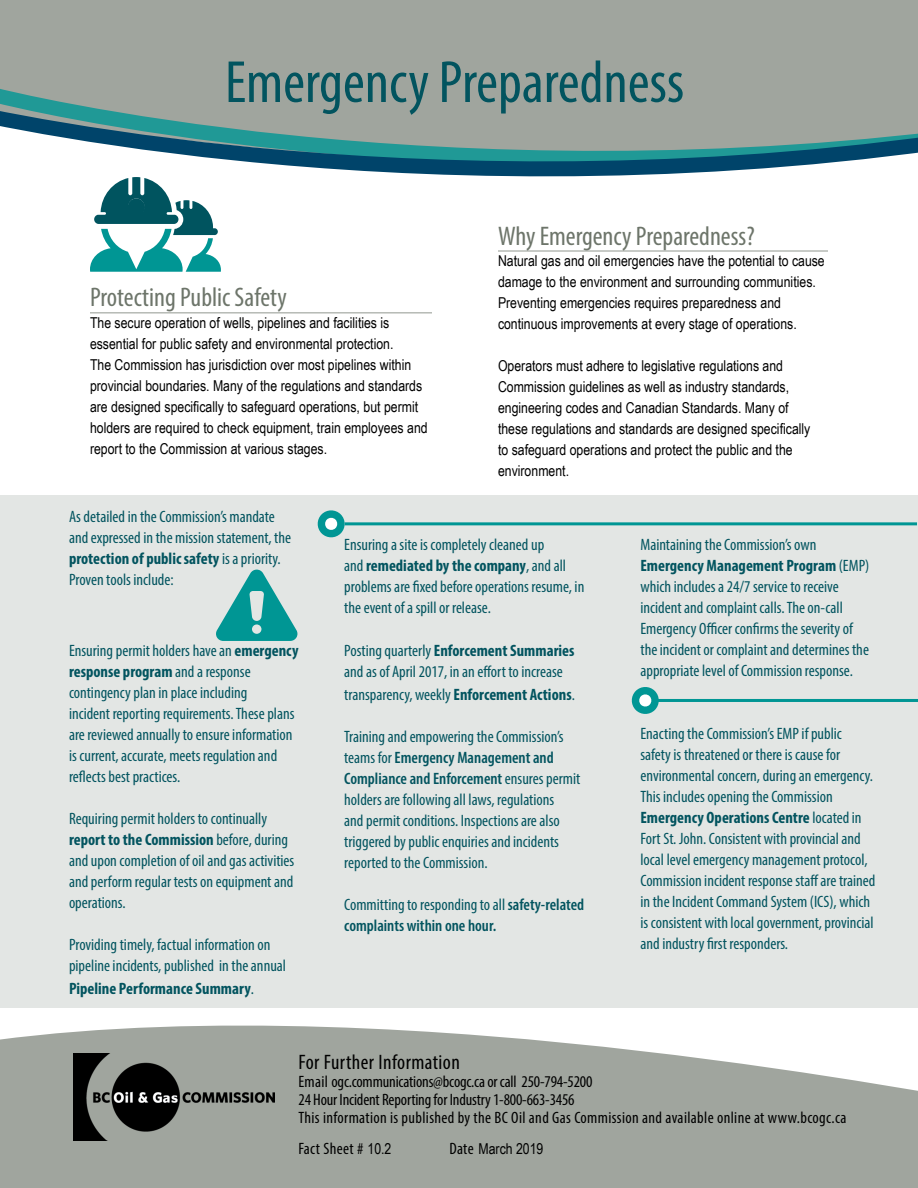
<style>
.page{position:relative;width:918px;height:1188px;background:#fff}
.page>*{position:absolute;margin:0;border:0;box-sizing:border-box;transform-origin:0 0}
.t1{font:condensed 60px "Myriad Pro";color:#02545f}
.t2{font:condensed 27px "Myriad Pro";color:#6d756a}
.t3{font:condensed 21px "Myriad Pro";letter-spacing:.02em;color:#000}
.t4{font:condensed 16.5px/21px "Myriad Pro";color:#02545f}
.t5{font:condensed 16.5px/18px "Myriad Pro";letter-spacing:.015em;color:#000}
.t6{font:600 condensed 16.5px/21px "Myriad Pro";color:#02545f}
.t7{font:700 condensed 16.5px "Myriad Pro";color:#02545f}
.t8{font:15px/21px "Arial Narrow";color:#000}
.s1{font-weight:700}
.s2{font-weight:400}
.s3{font-weight:600}
.s4{font-family:"Arial Narrow";font-stretch:normal;font-size:15px}
.s5{font-family:"Myriad Pro";font-stretch:condensed;font-size:16.5px}
</style>
<div class="page">
<div style="left:0;top:0;width:918px;height:23px;background:#a0a59e"></div>
<svg style="left:0;top:1025px;width:904px;height:163px;background:#abb0aa"></svg>
<svg style="left:0;top:23px;width:918px;height:154px;background:#8fa2a0"></svg>
<img style="left:73px;top:1053px;width:201px;height:87px">
<svg style="left:904px;top:1088px;width:14px;height:100px"></svg>
<hr style="left:917px;top:39px;width:1px;height:164px;background:#fff">
<div style="left:0;top:495px;width:918px;height:513px;background:#e3e6e4"></div>
<hr style="left:90px;top:312px;width:342px;height:2px;background:#b6bab5">
<svg style="left:90px;top:177px;width:131px;height:95px"></svg>
<div style="left:128px;top:198px;width:17px;height:18px;background:#00545f;border-radius:50%"></div>
<hr style="left:498px;top:250px;width:330px;height:2px;background:#b6bab5">
<svg style="left:216px;top:570px;width:82px;height:71px"></svg>
<hr style="left:345px;top:522px;width:572px;height:3px;background:#009694">
<svg style="left:317px;top:510px;width:29px;height:28px"></svg>
<hr style="left:652px;top:699px;width:266px;height:3px;background:#009694">
<svg style="left:631px;top:687px;width:28px;height:27px"></svg>
<h1 class="t1" style="left:225px;top:46px;width:461px">Emergency Preparedness</h1>
<h2 class="t2" style="left:90px;top:281px;width:198px">Protecting Public Safety</h2>
<p class="t8" style="left:90px;top:312px;width:339px">The secure operation of wells, pipelines and facilities is essential for public safety and environmental protection.<br>The Commission has jurisdiction over most pipelines within provincial boundaries. Many of the regulations and standards are designed specifically to safeguard operations, but permit holders are required to check equipment, train employees and report to the Commission at various stages.</p>
<h2 class="t2" style="left:498px;top:219px;width:258px">Why Emergency Preparedness?</h2>
<p class="t8" style="left:498px;top:250px;width:328px">Natural gas and oil emergencies have the potential to cause damage to the environment and surrounding communities.<br>Preventing emergencies requires preparedness and continuous improvements at every stage of operations.</p>
<p class="t8" style="left:498px;top:355px;width:314px">Operators must adhere to legislative regulations and Commission guidelines as well as industry standards, engineering codes and Canadian Standards. Many of these regulations and standards are designed specifically to safeguard operations and protect the public and the environment.</p>
<p class="t4" style="left:69px;top:506px;width:224px">As detailed in the Commission’s mandate and expressed in the mission statement, the <span class="s1">protection of public safety</span> is a priority.<br>Proven tools include:</p>
<p class="t4" style="left:69px;top:640px;width:231px">Ensuring permit holders have an <span class="s1">emergency response program</span> and a response contingency plan in place including<br>incident reporting requirements. These plans are reviewed annually to ensure information is current, accurate, meets regulation and reflects best practices.</p>
<p class="t4" style="left:69px;top:808px;width:227px">Requiring permit holders to continually <span class="s1">report to the Commission</span> before, during and upon completion of oil and gas activities and perform regular tests on equipment and operations.</p>
<p class="t4" style="left:69px;top:934px;width:219px">Providing timely, factual information on pipeline incidents, published in the annual</p>
<p class="t7" style="left:69px;top:978px;width:187px">Pipeline Performance Summary<span class="s2">.</span></p>
<p class="t4" style="left:344px;top:534px;width:242px">Ensuring a site is completely cleaned up<br>and <span class="s1">remediated by the company</span>, and all problems are fixed before operations resume, in the event of a spill or release.</p>
<p class="t4" style="left:344px;top:640px;width:232px">Posting quarterly <span class="s1">Enforcement Summaries </span>and as of April 2017, in an effort to increase</p>
<p class="t4" style="left:344px;top:684px;width:232px">transparency, weekly <span class="s1">Enforcement Actions</span>.</p>
<p class="t4" style="left:344px;top:726px;width:238px">Training and empowering the Commission’s teams for <span class="s3">Emergency Management and Compliance and Enforcement</span> ensures permit holders are following all laws, regulations<br>and permit conditions. Inspections are also triggered by public enquiries and incidents reported to the Commission.</p>
<p class="t6" style="left:344px;top:894px;width:241px"><span class="s2">Committing to responding to all</span> safety-related complaints within one hour.</p>
<p class="t4" style="left:640px;top:534px;width:230px">Maintaining the Commission’s own <span class="s1">Emergency Management Program</span> (EMP) which includes a 24/7 service to receive incident and complaint calls. The on-call Emergency Officer confirms the severity of the incident or complaint and determines the appropriate level of Commission response.</p>
<p class="t4" style="left:640px;top:723px;width:237px">Enacting the Commission’s EMP if public safety is threatened or there is cause for environmental concern, during an emergency.<br>This includes opening the Commission <span class="s1">Emergency Operations Centre</span> located in Fort St. John. Consistent with provincial and local level emergency management protocol, Commission incident response staff are trained in the Incident Command System (ICS), which is consistent with local government, provincial and industry first responders.</p>
<p class="t3" style="left:298px;top:1049px;width:163px">For Further Information</p>
<p class="t5" style="left:298px;top:1072px;width:549px">Email ogc.communications@bcogc.ca or call 250-794-5200<br>24 Hour Incident Reporting for Industry 1-800-663-3456<br>This information is published by the BC Oil and Gas Commission and available online at www.bcogc.ca</p>
<p class="t5" style="left:298px;top:1140px;width:94px">Fact Sheet # <span class="s4">10.2</span></p>
<p class="t8" style="left:449px;top:1138px;width:96px"><span class="s5">Date</span> March 2019</p>
</div>
